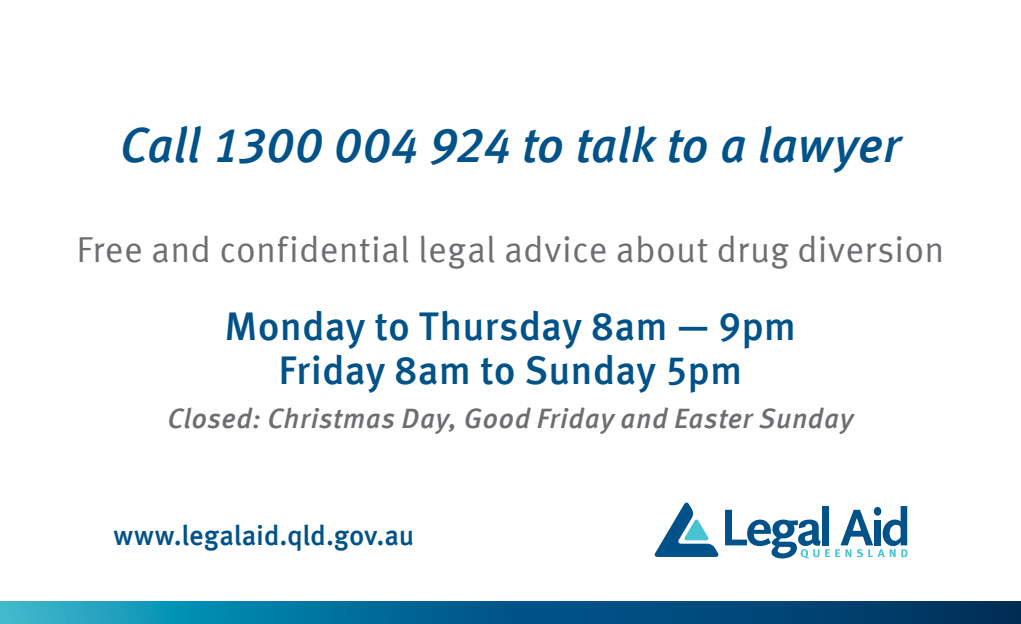
<style>
.page{position:relative;width:1021px;height:624px;background:#fff}
.page>*{position:absolute;margin:0;border:0;box-sizing:border-box;transform-origin:0 0}
.t1{font:italic 500 49.2px "Meta Offc";letter-spacing:-.005em;color:#005288}
.t2{font:500 40px/44px "Meta Offc";color:#005288;text-align:center}
.t3{font:36px "Meta Offc Norm";letter-spacing:.005em;color:#6d6e71}
.t4{font:italic 500 28px "Meta Offc";letter-spacing:.015em;color:#6d6e71}
.t5{font:500 28px "Meta Offc";letter-spacing:-.01em;color:#005288}
</style>
<div class="page">
<svg style="left:0;top:601px;width:1020px;height:23px;background:#06638f"></svg>
<svg style="left:654px;top:502px;width:65px;height:55px"></svg>
<svg style="left:725px;top:506px;width:182px;height:52px"></svg>
<h3 class="t1" style="left:120px;top:116px;width:782px">Call 1300 004 924 to talk to a lawyer</h3>
<p class="t3" style="left:76px;top:229px;width:869px">Free and confidential legal advice about drug diversion</p>
<p class="t2" style="left:225px;top:306px;width:573px">Monday to Thursday 8am — 9pm<br>Friday 8am to Sunday 5pm</p>
<p class="t4" style="left:167px;top:402px;width:687px">Closed: Christmas Day, Good Friday and Easter Sunday</p>
<p class="t5" style="left:113px;top:519px;width:302px">www.legalaid.qld.gov.au</p>
</div>
